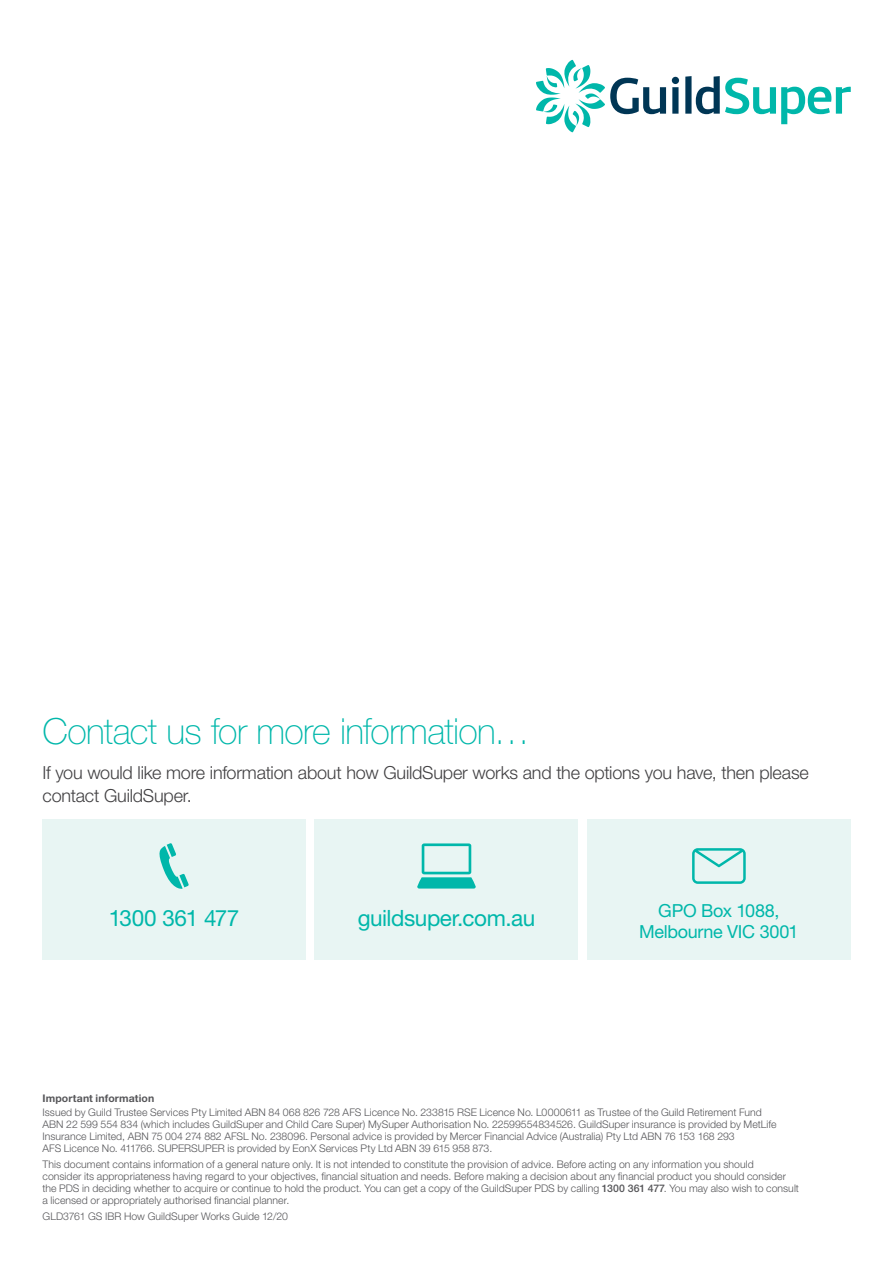
<style>
.page{position:relative;width:893px;height:1263px;background:#fff}
.page>*{position:absolute;margin:0;border:0;box-sizing:border-box;transform-origin:0 0}
.t1{font:100 36px "Helvetica Neue LT";letter-spacing:-.02em;color:#00b7aa}
.t2{font:22.5px "Helvetica Neue LT";letter-spacing:-.02em;color:#00b7aa}
.t3{font:300 18px/22.5px "Helvetica Neue LT";letter-spacing:-.015em;color:#414042}
.t4{font:18px/21px "Helvetica Neue LT";letter-spacing:-.015em;color:#00b7aa;text-align:center}
.t5{font:300 10.5px/12px "Helvetica Neue LT";letter-spacing:.005em;color:#565659}
.t6{font:700 10.5px "Helvetica Neue LT";letter-spacing:.01em;color:#565659}
.s1{font-weight:500}
</style>
<div class="page">
<svg style="left:672px;top:77px;width:7px;height:37px"></svg>
<svg style="left:685px;top:76px;width:166px;height:48px"></svg>
<svg style="left:536px;top:60px;width:130px;height:72px"></svg>
<div style="left:587px;top:820px;width:263px;height:140px;background:#e8f5f3"></div>
<div style="left:43px;top:820px;width:263px;height:140px;background:#e8f5f3"></div>
<svg style="left:692px;top:848px;width:54px;height:36px"></svg>
<div style="left:315px;top:820px;width:263px;height:140px;background:#e8f5f3"></div>
<svg style="left:417px;top:843px;width:59px;height:45px"></svg>
<svg style="left:159px;top:843px;width:30px;height:46px"></svg>
<h1 class="t1" style="left:43px;top:710px;width:489px">Contact us for more information…</h1>
<h3 class="t3" style="left:43px;top:761px;width:768px">If you would like more information about how GuildSuper works and the options you have, then please contact GuildSuper.</h3>
<h2 class="t2" style="left:109px;top:904px;width:132px">1300 361 477</h2>
<h2 class="t2" style="left:358px;top:904px;width:179px">guildsuper.com.au</h2>
<h3 class="t4" style="left:639px;top:899px;width:161px">GPO Box 1088,<br>Melbourne VIC 3001</h3>
<p class="t6" style="left:43px;top:1091px;width:113px">Important information</p>
<p class="t5" style="left:43px;top:1106px;width:736px">Issued by Guild Trustee Services Pty Limited ABN 84 068 826 728 AFS Licence No. 233815 RSE Licence No. L0000611 as Trustee of the Guild Retirement Fund ABN 22 599 554 834 (which includes GuildSuper and Child Care Super) MySuper Authorisation No. 22599554834526. GuildSuper insurance is provided by MetLife Insurance Limited, ABN 75 004 274 882 AFSL No. 238096. Personal advice is provided by Mercer Financial Advice (Australia) Pty Ltd ABN 76 153 168 293<br>AFS Licence No. 411766. SUPERSUPER is provided by EonX Services Pty Ltd ABN 39 615 958 873.</p>
<p class="t5" style="left:43px;top:1158px;width:758px">This document contains information of a general nature only. It is not intended to constitute the provision of advice. Before acting on any information you should<br>consider its appropriateness having regard to your objectives, financial situation and needs. Before making a decision about any financial product you should consider the PDS in deciding whether to acquire or continue to hold the product. You can get a copy of the GuildSuper PDS by calling <span class="s1">1300 361 477</span>. You may also wish to consult a licensed or appropriately authorised financial planner.</p>
<p class="t5" style="left:43px;top:1210px;width:247px">GLD3761 GS IBR How GuildSuper Works Guide 12/20</p>
</div>
